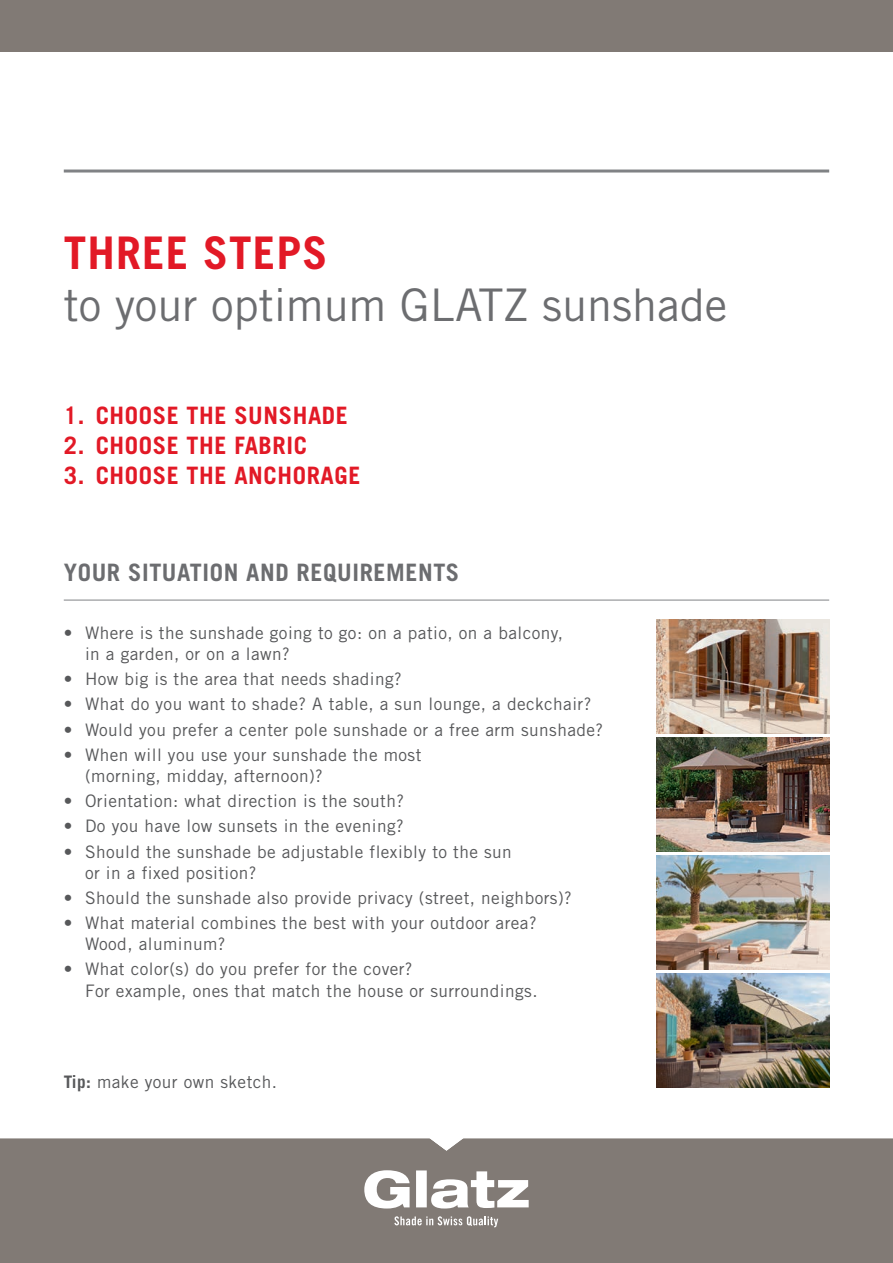
<style>
.page{position:relative;width:893px;height:1263px;background:#fff}
.page>*{position:absolute;margin:0;border:0;box-sizing:border-box;transform-origin:0 0}
.t1{font:45px "Trade Gothic";color:#6c6d70}
.t2{font:700 45px "Trade Gothic";letter-spacing:.025em;color:#e21926}
.Subtitel{font:700 24px "Trade Gothic";letter-spacing:.025em;color:#e21926}
.Subtitel-2{font:700 24px "Trade Gothic";letter-spacing:.025em;color:#6c6d70}
.t3{font:17.25px/21px "Trade Gothic";letter-spacing:.025em;color:#57585a}
.s1{font-weight:700}
</style>
<div class="page">
<div style="left:0;top:1150px;width:893px;height:113px;background:#817a75"></div>
<img style="left:657px;top:855px;width:172px;height:114px">
<img style="left:657px;top:973px;width:172px;height:115px">
<img style="left:657px;top:737px;width:172px;height:114px">
<img style="left:657px;top:619px;width:172px;height:114px">
<svg style="left:0;top:1138px;width:893px;height:12px;background:#87817c"></svg>
<div style="left:0;top:0;width:893px;height:51px;background:#817a75"></div>
<svg style="left:364px;top:1170px;width:165px;height:38px"></svg>
<svg style="left:394px;top:1216px;width:104px;height:11px"></svg>
<hr style="left:64px;top:170px;width:765px;height:3px;background:#808285">
<hr style="left:64px;top:600px;width:765px;height:1px;background:#808285">
<p class="t2" style="left:64px;top:225px;width:265px">THREE STEPS</p>
<p class="t1" style="left:64px;top:278px;width:665px">to your optimum GLATZ sunshade</p>
<p class="Subtitel" style="left:64px;top:400px;width:286px">1. CHOOSE THE SUNSHADE</p>
<p class="Subtitel" style="left:64px;top:430px;width:245px">2. CHOOSE THE FABRIC</p>
<p class="Subtitel" style="left:64px;top:460px;width:298px">3. CHOOSE THE ANCHORAGE</p>
<p class="Subtitel-2" style="left:64px;top:557px;width:397px">YOUR SITUATION AND REQUIREMENTS</p>
<p class="t3" style="left:85px;top:622px;width:479px;text-indent:-21px">• Where is the sunshade going to go: on a patio, on a balcony, in a garden, or on a lawn?</p>
<p class="t3" style="left:64px;top:668px;width:340px">• How big is the area that needs shading?</p>
<p class="t3" style="left:64px;top:694px;width:529px">• What do you want to shade? A table, a sun lounge, a deckchair?</p>
<p class="t3" style="left:64px;top:719px;width:541px">• Would you prefer a center pole sunshade or a free arm sunshade?</p>
<p class="t3" style="left:85px;top:744px;width:338px;text-indent:-21px">• When will you use your sunshade the most (morning, midday, afternoon)?</p>
<p class="t3" style="left:64px;top:790px;width:342px">• Orientation: what direction is the south?</p>
<p class="t3" style="left:64px;top:816px;width:341px">• Do you have low sunsets in the evening?</p>
<p class="t3" style="left:85px;top:841px;width:428px;text-indent:-21px">• Should the sunshade be adjustable flexibly to the sun or in a fixed position?</p>
<p class="t3" style="left:64px;top:887px;width:510px">• Should the sunshade also provide privacy (street, neighbors)?</p>
<p class="t3" style="left:85px;top:912px;width:453px;text-indent:-21px">• What material combines the best with your outdoor area?<br>Wood, aluminum?</p>
<p class="t3" style="left:85px;top:959px;width:454px;text-indent:-21px">• What color(s) do you prefer for the cover?<br>For example, ones that match the house or surroundings.</p>
<p class="t3" style="left:64px;top:1071px;width:215px"><span class="s1">Tip:</span> make your own sketch.</p>
</div>
